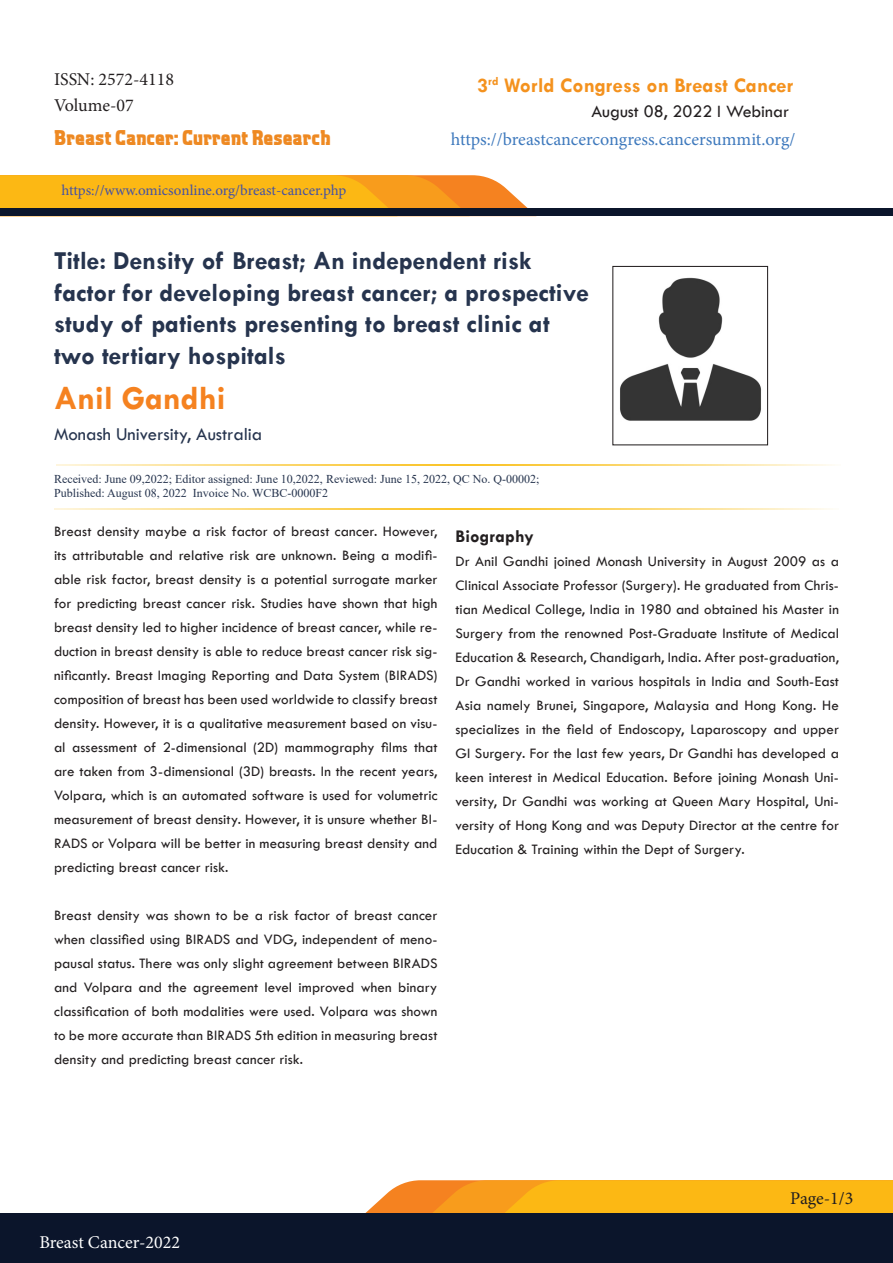
<style>
.page{position:relative;width:893px;height:1263px;background:#fff}
.page>*{position:absolute;margin:0;border:0;box-sizing:border-box;transform-origin:0 0}
.t1{font:700 33.75px "Tw Cen";color:#f58220}
.t2{font:700 26.1px/31.3px "Tw Cen";color:#26344e}
.t3{font:800 21.3px "Aquatic";color:#ee8922}
.t4{font:700 21px "Tw Cen";color:#f4921e}
.t5{font:18.75px "Tw Cen";color:#26344e}
.t6{font:18px "Minion Pro";letter-spacing:-.005em;color:#3e79bd}
.t7{font:18px "Minion Pro";color:#231f20}
.t8{font:18px "Tw Cen";color:#231f20}
.t9{font:18px "Minion Pro";color:#fff}
.t10{font:700 18px "Tw Cen";letter-spacing:.01em;color:#231f20}
.t11{font:15px/24px "Tw Cen";letter-spacing:.005em;color:#231f20;text-align:justify}
.t12{font:15px "Minion Pro";letter-spacing:-.005em;color:#4552a3}
.t13{font:12px "Times New Roman";color:#26344e}
</style>
<div class="page">
<svg style="left:0;top:175px;width:528px;height:33px;background:#faaf1f"></svg>
<div style="left:0;top:208px;width:893px;height:8px;background:#0b152b"></div>
<svg style="left:365px;top:1180px;width:528px;height:33px;background:#fab020"></svg>
<div style="left:0;top:1213px;width:893px;height:50px;background:#0b152b"></div>
<img style="left:620px;top:277px;width:141px;height:144px">
<div style="left:612px;top:266px;width:156px;height:179px;border:1px solid #231f20"></div>
<hr style="left:54px;top:508px;width:785px;height:2px;background:#fac428">
<hr style="left:56px;top:464px;width:785px;height:2px;background:#fac428">
<p class="t7" style="left:54px;top:67px;width:122px">ISSN: 2572-4118</p>
<p class="t7" style="left:54px;top:93px;width:81px">Volume-07</p>
<p class="t4" style="left:477px;top:73px;width:318px">3<sup>rd</sup> World Congress on Breast Cancer</p>
<p class="t8" style="left:591px;top:100px;width:199px">August 08, 2022 I Webinar</p>
<p class="t3" style="left:54px;top:124px;width:278px">Breast Cancer: Current Research</p>
<p class="t6" style="left:451px;top:127px;width:346px">https://breastcancercongress.cancersummit.org/</p>
<p class="t12" style="left:61px;top:180px;width:287px">https://www.omicsonline.org/breast-cancer.php</p>
<p class="t2" style="left:54px;top:245px;width:479px">Title: Density of Breast; An independent risk</p>
<p class="t2" style="left:54px;top:276px;width:536px">factor for developing breast cancer; a prospective study of patients presenting to breast clinic at two tertiary hospitals</p>
<p class="t1" style="left:54px;top:378px;width:173px">Anil Gandhi</p>
<p class="t5" style="left:54px;top:422px;width:210px">Monash University, Australia</p>
<p class="t13" style="left:54px;top:470px;width:487px">Received: June 09,2022; Editor assigned: June 10,2022, Reviewed: June 15, 2022, QC No. Q-00002;</p>
<p class="t13" style="left:54px;top:484px;width:276px">Published: August 08, 2022 Invoice No. WCBC-0000F2</p>
<p class="t11" style="left:54px;top:519px;width:385px">Breast density maybe a risk factor of breast cancer. However, its attributable and relative risk are unknown. Being a modifi&shy;able risk factor, breast density is a potential surrogate marker for predicting breast cancer risk. Studies have shown that high breast density led to higher incidence of breast cancer, while re&shy;duction in breast density is able to reduce breast cancer risk sig&shy;nificantly. Breast Imaging Reporting and Data System (BIRADS) composition of breast has been used worldwide to classify breast density. However, it is a qualitative measurement based on visu&shy;al assessment of 2-dimensional (2D) mammography films that are taken from 3-dimensional (3D) breasts. In the recent years, Volpara, which is an automated software is used for volumetric measurement of breast density. However, it is unsure whether BI-RADS or Volpara will be better in measuring breast density and predicting breast cancer risk.</p>
<p class="t11" style="left:54px;top:903px;width:385px">Breast density was shown to be a risk factor of breast cancer when classified using BIRADS and VDG, independent of meno&shy;pausal status. There was only slight agreement between BIRADS and Volpara and the agreement level improved when binary classification of both modalities were used. Volpara was shown to be more accurate than BIRADS 5th edition in measuring breast density and predicting breast cancer risk.</p>
<p class="t10" style="left:455px;top:525px;width:80px">Biography</p>
<p class="t11" style="left:455px;top:549px;width:385px">Dr Anil Gandhi joined Monash University in August 2009 as a Clinical Associate Professor (Surgery). He graduated from Chris&shy;tian Medical College, India in 1980 and obtained his Master in Surgery from the renowned Post-Graduate Institute of Medical Education &amp; Research, Chandigarh, India. After post-graduation, Dr Gandhi worked in various hospitals in India and South-East Asia namely Brunei, Singapore, Malaysia and Hong Kong. He specializes in the field of Endoscopy, Laparoscopy and upper GI Surgery. For the last few years, Dr Gandhi has developed a keen interest in Medical Education. Before joining Monash Uni&shy;versity, Dr Gandhi was working at Queen Mary Hospital, Uni&shy;versity of Hong Kong and was Deputy Director at the centre for Education &amp; Training within the Dept of Surgery.</p>
<p class="t9" style="left:39px;top:1230px;width:142px">Breast Cancer-2022</p>
<p class="t7" style="left:790px;top:1186px;width:65px">Page-1/3</p>
</div>
